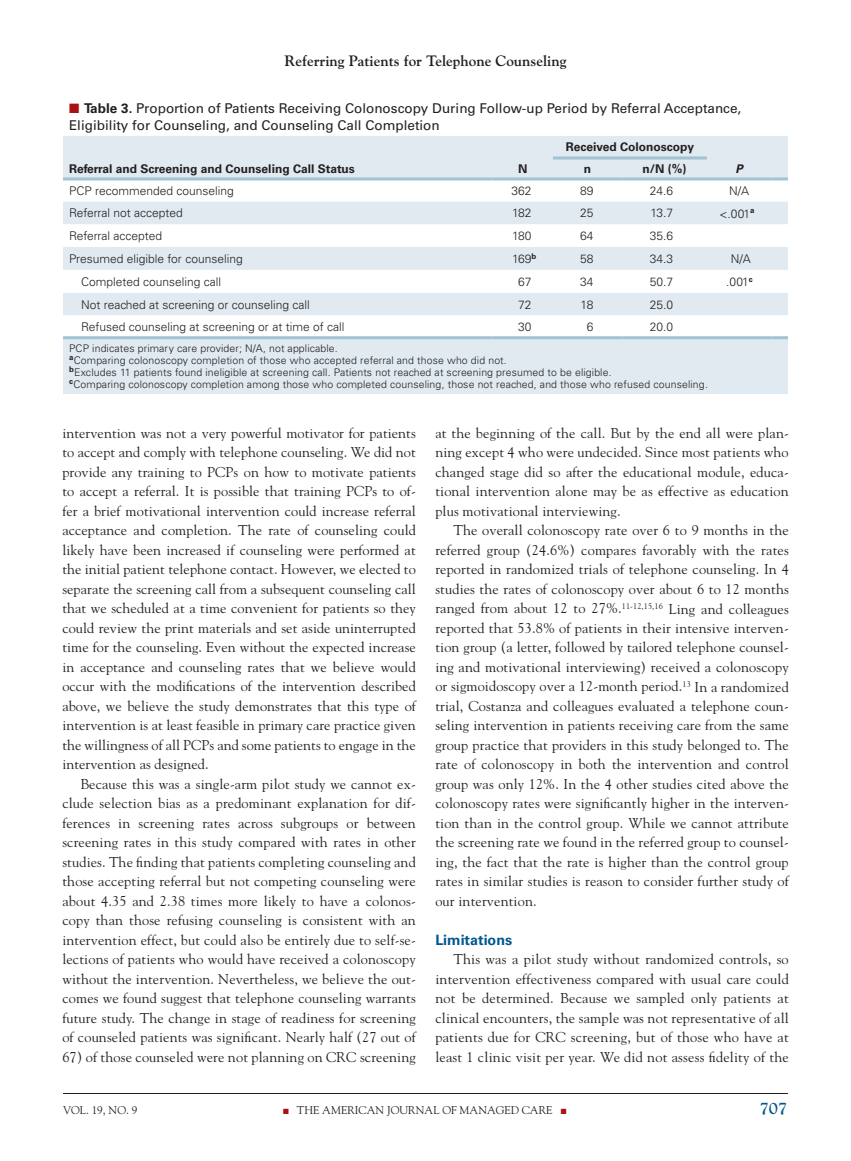
<style>
.page{position:relative;width:851px;height:1161px;background:#fff}
.page>*{position:absolute;margin:0;border:0;box-sizing:border-box;transform-origin:0 0}
.t1{font:700 16.5px "Goudy";color:#00578f}
.t2{font:700 15px "Goudy";color:#231f20}
.t3{font:14.25px/19.5px "Goudy";letter-spacing:.01em;color:#231f20;text-align:justify}
.t4{font:700 14.25px "Univers";color:#00578f}
.t5{font:13.5px/16.5px "Univers";color:#231f20}
.t6{font:300 12px "Univers";color:#231f20}
.t7{font:700 12px "Univers";color:#231f20}
.t8{font:italic 700 12px "Univers";color:#231f20}
.t9{font:11.25px "Goudy";color:#231f20}
.t10{font:300 10.5px/12px "Univers";letter-spacing:.01em;color:#231f20}
.t11{font:7.5px "Zapf Dingbats";color:#a61216}
.s1{color:#a61216}
.s2{font-weight:700}
</style>
<div class="page">
<hr style="left:63px;top:1093px;width:725px;height:1px;background:#231f20">
<div style="left:63px;top:136px;width:725px;height:258px;background:#e0eaf0"></div>
<svg style="left:63px;top:180px;width:725px;height:156px"></svg>
<hr style="left:63px;top:336px;width:429px;height:3px;background:#a1c3d3">
<hr style="left:492px;top:336px;width:61px;height:3px;background:#a1c3d3">
<hr style="left:553px;top:336px;width:69px;height:3px;background:#a1c3d3">
<hr style="left:622px;top:336px;width:85px;height:3px;background:#a1c3d3">
<hr style="left:706px;top:336px;width:65px;height:3px;background:#a1c3d3">
<hr style="left:771px;top:336px;width:17px;height:3px;background:#a1c3d3">
<hr style="left:63px;top:177px;width:429px;height:3px;background:#a1c3d3">
<hr style="left:492px;top:177px;width:61px;height:3px;background:#a1c3d3">
<hr style="left:553px;top:177px;width:69px;height:3px;background:#a1c3d3">
<hr style="left:622px;top:177px;width:85px;height:3px;background:#a1c3d3">
<hr style="left:706px;top:177px;width:65px;height:3px;background:#a1c3d3">
<hr style="left:771px;top:177px;width:17px;height:3px;background:#a1c3d3">
<hr style="left:553px;top:156px;width:69px;height:3px;background:#a1c3d3">
<hr style="left:622px;top:156px;width:85px;height:3px;background:#a1c3d3">
<p class="t2" style="left:284px;top:51px;width:283px">Referring Patients for Telephone Counseling</p>
<p class="t5" style="left:69px;top:100px;width:673px"><span class="s1">■</span> <span class="s2">Table 3.</span> Proportion of Patients Receiving Colonoscopy During Follow-up Period by Referral Acceptance,<br>Eligibility for Counseling, and Counseling Call Completion</p>
<p class="t7" style="left:565px;top:140px;width:130px">Received Colonoscopy</p>
<p class="t7" style="left:69px;top:162px;width:287px">Referral and Screening and Counseling Call Status</p>
<p class="t7" style="left:518px;top:162px;width:11px">N</p>
<p class="t7" style="left:584px;top:162px;width:9px">n</p>
<p class="t7" style="left:642px;top:162px;width:45px">n/N (%)</p>
<p class="t8" style="left:735px;top:162px;width:9px">P</p>
<p class="t6" style="left:69px;top:183px;width:166px">PCP recommended counseling</p>
<p class="t6" style="left:511px;top:183px;width:22px">362</p>
<p class="t6" style="left:580px;top:183px;width:15px">89</p>
<p class="t6" style="left:650px;top:183px;width:25px">24.6</p>
<p class="t6" style="left:729px;top:183px;width:22px">N/A</p>
<p class="t6" style="left:69px;top:206px;width:115px">Referral not accepted</p>
<p class="t6" style="left:512px;top:206px;width:21px">182</p>
<p class="t6" style="left:580px;top:206px;width:15px">25</p>
<p class="t6" style="left:650px;top:206px;width:24px">13.7</p>
<p class="t6" style="left:719px;top:207px;width:36px">&lt;.001<sup>a</sup></p>
<p class="t6" style="left:69px;top:229px;width:95px">Referral accepted</p>
<p class="t6" style="left:512px;top:229px;width:21px">180</p>
<p class="t6" style="left:580px;top:229px;width:15px">64</p>
<p class="t6" style="left:650px;top:229px;width:25px">35.6</p>
<p class="t6" style="left:69px;top:251px;width:175px">Presumed eligible for counseling</p>
<p class="t6" style="left:512px;top:252px;width:26px">169<sup>b</sup></p>
<p class="t6" style="left:580px;top:251px;width:15px">58</p>
<p class="t6" style="left:650px;top:251px;width:25px">34.3</p>
<p class="t6" style="left:730px;top:251px;width:22px">N/A</p>
<p class="t6" style="left:81px;top:274px;width:142px">Completed counseling call</p>
<p class="t6" style="left:518px;top:274px;width:15px">67</p>
<p class="t6" style="left:580px;top:274px;width:15px">34</p>
<p class="t6" style="left:650px;top:274px;width:25px">50.7</p>
<p class="t6" style="left:726px;top:275px;width:28px">.001<sup>c</sup></p>
<p class="t6" style="left:81px;top:297px;width:230px">Not reached at screening or counseling call</p>
<p class="t6" style="left:518px;top:297px;width:15px">72</p>
<p class="t6" style="left:580px;top:297px;width:14px">18</p>
<p class="t6" style="left:650px;top:297px;width:25px">25.0</p>
<p class="t6" style="left:81px;top:320px;width:265px">Refused counseling at screening or at time of call</p>
<p class="t6" style="left:518px;top:320px;width:15px">30</p>
<p class="t6" style="left:586px;top:320px;width:8px">6</p>
<p class="t6" style="left:650px;top:320px;width:25px">20.0</p>
<p class="t10" style="left:69px;top:342px;width:640px">PCP indicates primary care provider; N/A, not applicable.<br><sup>a</sup>Comparing colonoscopy completion of those who accepted referral and those who did not.<br><sup>b</sup>Excludes 11 patients found ineligible at screening call. Patients not reached at screening presumed to be eligible.<br><sup>c</sup>Comparing colonoscopy completion among those who completed counseling, those not reached, and those who refused counseling.</p>
<p class="t3" style="left:62px;top:423px;width:355px">intervention was not a very powerful motivator for patients to accept and comply with telephone counseling. We did not provide any training to PCPs on how to motivate patients to accept a referral. It is possible that training PCPs to of&shy;fer a brief motivational intervention could increase referral acceptance and completion. The rate of counseling could likely have been increased if counseling were performed at the initial patient telephone contact. However, we elected to separate the screening call from a subsequent counseling call that we scheduled at a time convenient for patients so they could review the print materials and set aside uninterrupted time for the counseling. Even without the expected increase in acceptance and counseling rates that we believe would occur with the modifications of the intervention described above, we believe the study demonstrates that this type of intervention is at least feasible in primary care practice given the willingness of all PCPs and some patients to engage in the intervention as designed.</p>
<p class="t3" style="left:62px;top:774px;width:355px;text-indent:18px">Because this was a single-arm pilot study we cannot ex&shy;clude selection bias as a predominant explanation for dif&shy;ferences in screening rates across subgroups or between screening rates in this study compared with rates in other studies. The finding that patients completing counseling and those accepting referral but not competing counseling were about 4.35 and 2.38 times more likely to have a colonos&shy;copy than those refusing counseling is consistent with an intervention effect, but could also be entirely due to self-se&shy;lections of patients who would have received a colonoscopy without the intervention. Nevertheless, we believe the out&shy;comes we found suggest that telephone counseling warrants future study. The change in stage of readiness for screening of counseled patients was significant. Nearly half (27 out of</p>
<p class="t3" style="left:62px;top:1047px;width:355px">67) of those counseled were not planning on CRC screening</p>
<p class="t3" style="left:435px;top:423px;width:355px">at the beginning of the call. But by the end all were plan&shy;ning except 4 who were undecided. Since most patients who changed stage did so after the educational module, educa&shy;tional intervention alone may be as effective as education plus motivational interviewing.</p>
<p class="t3" style="left:435px;top:520px;width:355px;text-indent:18px">The overall colonoscopy rate over 6 to 9 months in the referred group (24.6%) compares favorably with the rates reported in randomized trials of telephone counseling. In 4 studies the rates of colonoscopy over about 6 to 12 months ranged from about 12 to 27%.<sup>11-12,15,16</sup> Ling and colleagues reported that 53.8% of patients in their intensive interven&shy;tion group (a letter, followed by tailored telephone counsel&shy;ing and motivational interviewing) received a colonoscopy or sigmoidoscopy over a 12-month period.<sup>13</sup> In a randomized trial, Costanza and colleagues evaluated a telephone coun&shy;seling intervention in patients receiving care from the same group practice that providers in this study belonged to. The rate of colonoscopy in both the intervention and control group was only 12%. In the 4 other studies cited above the colonoscopy rates were significantly higher in the interven&shy;tion than in the control group. While we cannot attribute the screening rate we found in the referred group to counsel&shy;ing, the fact that the rate is higher than the control group rates in similar studies is reason to consider further study of our intervention.</p>
<p class="t4" style="left:435px;top:932px;width:78px">Limitations</p>
<p class="t3" style="left:435px;top:950px;width:355px;text-indent:18px">This was a pilot study without randomized controls, so intervention effectiveness compared with usual care could not be determined. Because we sampled only patients at clinical encounters, the sample was not representative of all patients due for CRC screening, but of those who have at least 1 clinic visit per year. We did not assess fidelity of the</p>
<p class="t9" style="left:63px;top:1103px;width:76px">VOL. 19, NO. 9</p>
<p class="t9" style="left:283px;top:1103px;width:57px"><span class="s1">■</span> THE AMER</p>
<p class="t9" style="left:355px;top:1103px;width:192px">ICAN JOURNAL OF MANAGED CARE</p>
<p class="t11" style="left:560px;top:1108px;width:7px">■</p>
<p class="t1" style="left:759px;top:1098px;width:29px">707</p>
</div>
